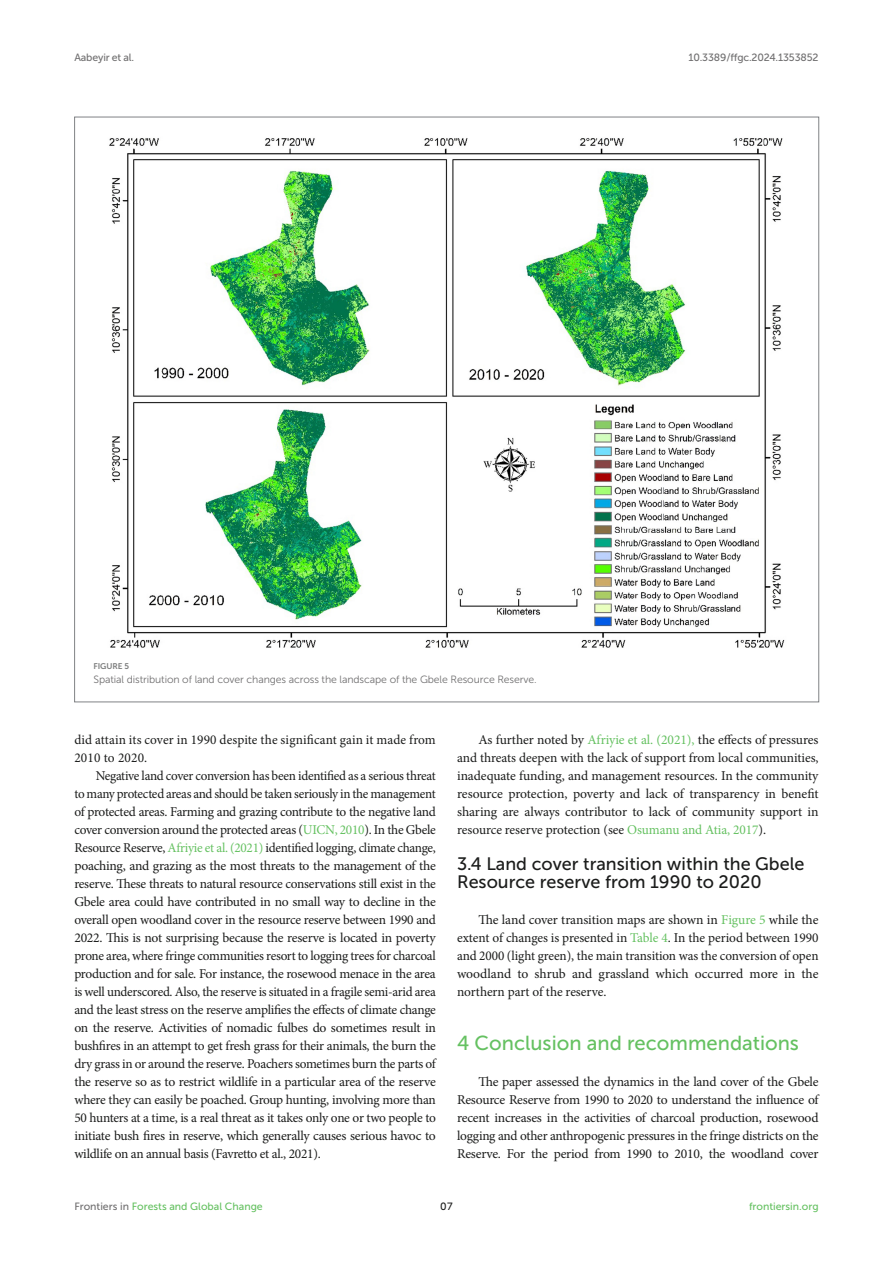
<style>
.page{position:relative;width:893px;height:1263px;background:#fff}
.page>*{position:absolute;margin:0;border:0;box-sizing:border-box;transform-origin:0 0}
.HEAD_1{font:20.25px "Museo Sans 500";color:#65c161}
.HEAD_2{font:18px/18px "Museo Sans 500";color:#1b1c1b}
.TEXT{font:13.5px/18px "Minion Pro";letter-spacing:-.015em;color:#1b1c1b;text-align:justify}
.TEXT_FLUSH{font:13.5px/18px "Minion Pro";letter-spacing:-.005em;color:#1b1c1b;text-align:justify}
.FIG_LEG{font:10.5px "Museo Sans 300";letter-spacing:-.01em;color:#706f70}
.t1{font:10.5px "Museo Sans 500";color:#65c161}
.t2{font:10.5px "Museo Sans 500";letter-spacing:-.015em;color:#706f70}
.t3{font:10.5px "Museo Sans 500";color:#1b1c1b}
.FIG_HD{font:8.25px "Museo Sans 700";letter-spacing:-.01em;color:#7e7f7f}
.s1{color:#65c161}
.s2{color:#706f70}
</style>
<div class="page">
<img style="left:109px;top:138px;width:676px;height:510px">
<p class="t2" style="left:74px;top:51px;width:61px">Aabeyir et al.</p>
<p class="t2" style="left:688px;top:51px;width:131px">10.3389/ffgc.2024.1353852</p>
<p class="FIG_HD" style="left:94px;top:662px;width:37px">FIGURE 5</p>
<p class="FIG_LEG" style="left:94px;top:674px;width:445px">Spatial distribution of land cover changes across the landscape of the Gbele Resource Reserve.</p>
<p class="TEXT_FLUSH" style="left:74px;top:731px;width:363px">did attain its cover in 1990 despite the significant gain it made from<br>2010 to 2020.</p>
<p class="TEXT" style="left:74px;top:767px;width:363px;text-indent:21px">Negative land cover conversion has been identified as a serious threat to many protected areas and should be taken seriously in the management of protected areas. Farming and grazing contribute to the negative land cover conversion around the protected areas (<span class="s1">UICN, 2010</span>). In the Gbele Resource Reserve, <span class="s1">Afriyie et al. (2021)</span> identified logging, climate change, poaching, and grazing as the most threats to the management of the reserve. These threats to natural resource conservations still exist in the Gbele area could have contributed in no small way to decline in the overall open woodland cover in the resource reserve between 1990 and 2022. This is not surprising because the reserve is located in poverty prone area, where fringe communities resort to logging trees for charcoal production and for sale. For instance, the rosewood menace in the area is well underscored. Also, the reserve is situated in a fragile semi-arid area and the least stress on the reserve amplifies the effects of climate change on the reserve. Activities of nomadic fulbes do sometimes result in bushfires in an attempt to get fresh grass for their animals, the burn the dry grass in or around the reserve. Poachers sometimes burn the parts of the reserve so as to restrict wildlife in a particular area of the reserve where they can easily be poached. Group hunting, involving more than 50 hunters at a time, is a real threat as it takes only one or two people to initiate bush fires in reserve, which generally causes serious havoc to wildlife on an annual basis (Favretto et al., 2021).</p>
<p class="TEXT" style="left:457px;top:731px;width:363px;text-indent:21px">As further noted by <span class="s1">Afriyie et al. (2021),</span> the effects of pressures and threats deepen with the lack of support from local communities, inadequate funding, and management resources. In the community resource protection, poverty and lack of transparency in benefit sharing are always contributor to lack of community support in resource reserve protection (see <span class="s1">Osumanu and Atia, 2017</span>).</p>
<p class="HEAD_2" style="left:457px;top:855px;width:349px">3.4 Land cover transition within the Gbele<br>Resource reserve from 1990 to 2020</p>
<p class="TEXT_FLUSH" style="left:457px;top:911px;width:363px;text-indent:21px">The land cover transition maps are shown in <span class="s1">Figure 5</span> while the extent of changes is presented in <span class="s1">Table 4</span>. In the period between 1990 and 2000 (light green), the main transition was the conversion of open woodland to shrub and grassland which occurred more in the northern part of the reserve.</p>
<p class="HEAD_1" style="left:457px;top:1032px;width:343px">4 Conclusion and recommendations</p>
<p class="TEXT_FLUSH" style="left:457px;top:1073px;width:363px;text-indent:21px">The paper assessed the dynamics in the land cover of the Gbele Resource Reserve from 1990 to 2020 to understand the influence of recent increases in the activities of charcoal production, rosewood logging and other anthropogenic pressures in the fringe districts on the Reserve. For the period from 1990 to 2010, the woodland cover</p>
<p class="t1" style="left:74px;top:1200px;width:190px"><span class="s2">Frontiers in</span> Forests and Global Change</p>
<p class="t3" style="left:440px;top:1200px;width:14px">07</p>
<p class="t1" style="left:749px;top:1200px;width:71px">frontiersin.org</p>
</div>
